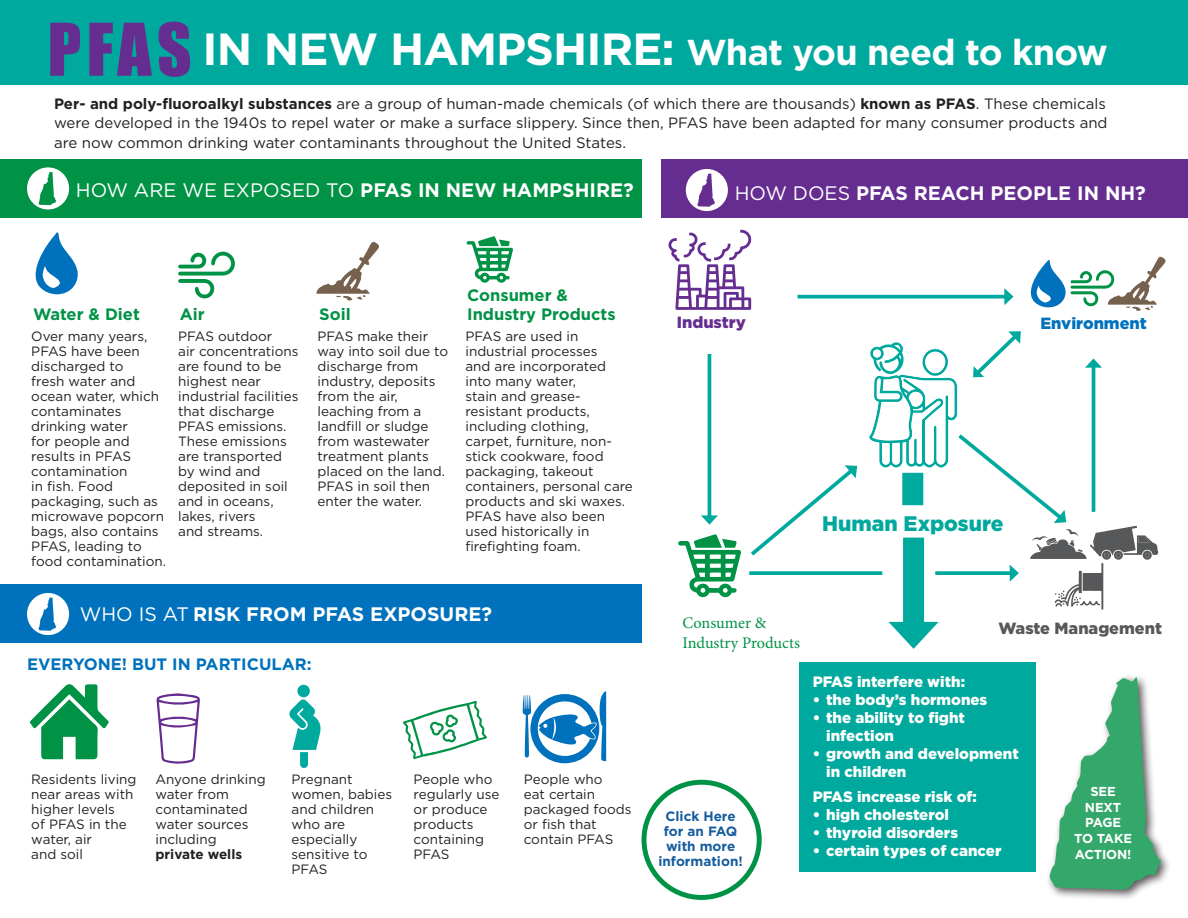
<style>
.page{position:relative;width:1188px;height:918px;background:#fff}
.page>*{position:absolute;margin:0;border:0;box-sizing:border-box;transform-origin:0 0}
.t1{font:67.2px "Impact";color:#662d91}
.t2{font:700 36px "Gotham";letter-spacing:-.02em;color:#fff}
.t3{font:900 21px "Gotham";color:#00a99d}
.t4{font:700 19.5px "Gotham";color:#fff}
.t5{font:700 16.5px/19.8px "Gotham";color:#009245}
.t6{font:700 16.5px "Gotham";color:#0071bc}
.t7{font:16.2px/19.5px "Minion Pro";letter-spacing:-.005em;color:#009245}
.t8{font:900 16.2px "Gotham";color:#57585a}
.t9{font:900 16.2px "Gotham";color:#0071bc}
.t10{font:900 16.2px "Gotham";color:#662d91}
.t11{font:15px/19.5px "Gotham";color:#231f20;text-align:justify}
.t12{font:900 15px/18px "Gotham";color:#fff}
.t13{font:13.5px/15px "Gotham";color:#231f20}
.t14{font:700 13.5px/15px "Gotham";color:#175d9e;text-align:center}
.t15{font:700 12.9px/15.6px "Gotham";letter-spacing:-.01em;color:#fff;text-align:center}
.s1{font-size:45px}
.s2{font-weight:700}
.s3{font-weight:400}
</style>
<div class="page">
<div style="left:799px;top:662px;width:237px;height:209px;background:#00a99d"></div>
<div style="left:0;top:584px;width:497px;height:58px;background:#0071bc"></div>
<div style="left:0;top:160px;width:570px;height:58px;background:#009245"></div>
<div style="left:0;top:0;width:1188px;height:84px;background:#00a99d"></div>
<div style="left:27px;top:584px;width:615px;height:58px;background:#0071bc"></div>
<svg style="left:523px;top:691px;width:83px;height:72px"></svg>
<div style="left:297px;top:685px;width:13px;height:12px;background:#00a99d;border-radius:50%"></div>
<svg style="left:289px;top:699px;width:32px;height:69px"></svg>
<svg style="left:156px;top:693px;width:44px;height:71px"></svg>
<svg style="left:30px;top:684px;width:79px;height:75px"></svg>
<div style="left:27px;top:160px;width:615px;height:58px;background:#009245"></div>
<svg style="left:798px;top:295px;width:206px;height:4px"></svg>
<svg style="left:1004px;top:288px;width:10px;height:17px"></svg>
<svg style="left:751px;top:465px;width:106px;height:91px"></svg>
<svg style="left:678px;top:534px;width:63px;height:63px"></svg>
<svg style="left:668px;top:229px;width:84px;height:81px"></svg>
<svg style="left:1030px;top:256px;width:136px;height:55px"></svg>
<div style="left:27px;top:167px;width:42px;height:43px;background:#fff;border-radius:50%"></div>
<svg style="left:39px;top:172px;width:17px;height:33px"></svg>
<div style="left:27px;top:593px;width:42px;height:42px;background:#fff;border-radius:50%"></div>
<svg style="left:39px;top:597px;width:17px;height:34px"></svg>
<div style="left:662px;top:160px;width:526px;height:58px;background:#662d91"></div>
<div style="left:686px;top:169px;width:42px;height:42px;background:#fff;border-radius:50%"></div>
<svg style="left:697px;top:173px;width:18px;height:34px"></svg>
<div style="left:1045px;top:673px;width:126px;height:227px;background:#231f20;opacity:.75"></div>
<svg style="left:1049px;top:677px;width:112px;height:213px"></svg>
<svg style="left:35px;top:232px;width:478px;height:69px"></svg>
<hr style="left:708px;top:354px;width:3px;height:164px;background:#00a99d">
<svg style="left:701px;top:515px;width:17px;height:10px"></svg>
<svg style="left:749px;top:571px;width:120px;height:4px"></svg>
<svg style="left:403px;top:701px;width:84px;height:58px"></svg>
<div style="left:903px;top:538px;width:21px;height:94px;background:#00a99d"></div>
<svg style="left:889px;top:622px;width:50px;height:27px"></svg>
<div style="left:642px;top:780px;width:120px;height:120px;border:5px solid #009245;border-radius:50%"></div>
<svg style="left:869px;top:331px;width:289px;height:279px"></svg>
<p class="t1" style="left:48px;top:-3px;width:146px">PFAS</p>
<p class="t2" style="left:202px;top:28px;width:907px"><span class="s1">IN NEW HAMPSHIRE:</span> What you need to know</p>
<p class="t11" style="left:54px;top:93px;width:1055px"><span class="s2">Per- and poly-fluoroalkyl substances</span> are a group of human-made chemicals (of which there are thousands) <span class="s2">known as PFAS</span>. These chemicals were developed in the 1940s to repel water or make a surface slippery. Since then, PFAS have been adapted for many consumer products and are now common drinking water contaminants throughout the United States.</p>
<p class="t4" style="left:76px;top:177px;width:560px"><span class="s3">HOW ARE WE EXPOSED TO</span> PFAS IN NEW HAMPSHIRE?</p>
<p class="t4" style="left:735px;top:180px;width:413px"><span class="s3">HOW DOES</span> PFAS REACH PEOPLE IN NH?</p>
<p class="t5" style="left:33px;top:305px;width:108px">Water &amp; Diet</p>
<p class="t5" style="left:180px;top:305px;width:26px">Air</p>
<p class="t5" style="left:319px;top:305px;width:33px">Soil</p>
<p class="t13" style="left:31px;top:329px;width:136px">Over many years,<br>PFAS have been discharged to<br>fresh water and ocean water, which contaminates drinking water<br>for people and results in PFAS contamination<br>in fish. Food packaging, such as microwave popcorn bags, also contains<br>PFAS, leading to food contamination.</p>
<p class="t13" style="left:178px;top:329px;width:122px">PFAS outdoor<br>air concentrations are found to be highest near industrial facilities that discharge<br>PFAS emissions.<br>These emissions are transported by wind and deposited in soil and in oceans, lakes, rivers<br>and streams.</p>
<p class="t13" style="left:318px;top:329px;width:112px">PFAS make their</p>
<p class="t13" style="left:318px;top:344px;width:132px">way into soil due to discharge from</p>
<p class="t13" style="left:318px;top:374px;width:119px">industry, deposits</p>
<p class="t13" style="left:318px;top:389px;width:82px">from the air,</p>
<p class="t13" style="left:318px;top:404px;width:105px">leaching from a</p>
<p class="t13" style="left:318px;top:419px;width:113px">landfill or sludge</p>
<p class="t13" style="left:318px;top:434px;width:114px">from wastewater</p>
<p class="t13" style="left:318px;top:449px;width:113px">treatment plants</p>
<p class="t13" style="left:318px;top:464px;width:129px">placed on the land.<br>PFAS in soil then enter the water.</p>
<p class="t5" style="left:467px;top:285px;width:150px">Consumer &amp;<br>Industry Products</p>
<p class="t13" style="left:465px;top:329px;width:169px">PFAS are used in industrial processes<br>and are incorporated into many water,<br>stain and grease&shy;resistant products, including clothing, carpet, furniture, non&shy;stick cookware, food packaging, takeout containers, personal care products and ski waxes.<br>PFAS have also been used historically in firefighting foam.</p>
<p class="t4" style="left:80px;top:601px;width:414px"><span class="s3">WHO IS AT</span> RISK FROM PFAS EXPOSURE?</p>
<p class="t6" style="left:27px;top:653px;width:286px">EVERYONE! BUT IN PARTICULAR:</p>
<p class="t13" style="left:31px;top:772px;width:107px">Residents living near areas with higher levels<br>of PFAS in the water, air<br>and soil</p>
<p class="t13" style="left:156px;top:772px;width:112px">Anyone drinking water from contaminated water sources including <span class="s2">private wells</span></p>
<p class="t13" style="left:292px;top:772px;width:102px">Pregnant women, babies and children who are especially sensitive to<br>PFAS</p>
<p class="t13" style="left:414px;top:772px;width:87px">People who regularly use or produce products containing<br>PFAS</p>
<p class="t13" style="left:524px;top:772px;width:109px">People who<br>eat certain packaged foods or fish that contain PFAS</p>
<p class="t10" style="left:677px;top:312px;width:71px">Industry</p>
<p class="t9" style="left:1040px;top:312px;width:108px">Environment</p>
<p class="t3" style="left:822px;top:509px;width:183px">Human Exposure</p>
<p class="t7" style="left:683px;top:613px;width:119px">Consumer &amp;<br>Industry Products</p>
<p class="t14" style="left:659px;top:809px;width:86px">Click Here for an FAQ with more information!</p>
<p class="t8" style="left:999px;top:617px;width:165px">Waste Management</p>
<p class="t12" style="left:813px;top:673px;width:154px">PFAS interfere with:</p>
<p class="t12" style="left:813px;top:691px;width:176px">• the body’s hormones</p>
<p class="t12" style="left:826px;top:709px;width:140px;text-indent:-14px">• the ability to fight infection</p>
<p class="t12" style="left:826px;top:745px;width:194px;text-indent:-14px">• growth and development in children</p>
<p class="t12" style="left:813px;top:788px;width:166px">PFAS increase risk of:</p>
<p class="t12" style="left:813px;top:806px;width:138px">• high cholesterol</p>
<p class="t12" style="left:813px;top:824px;width:147px">• thyroid disorders</p>
<p class="t12" style="left:813px;top:842px;width:190px">• certain types of cancer</p>
<p class="t15" style="left:1074px;top:784px;width:59px">SEE<br>NEXT<br>PAGE<br>TO TAKE<br>ACTION!</p>
</div>
